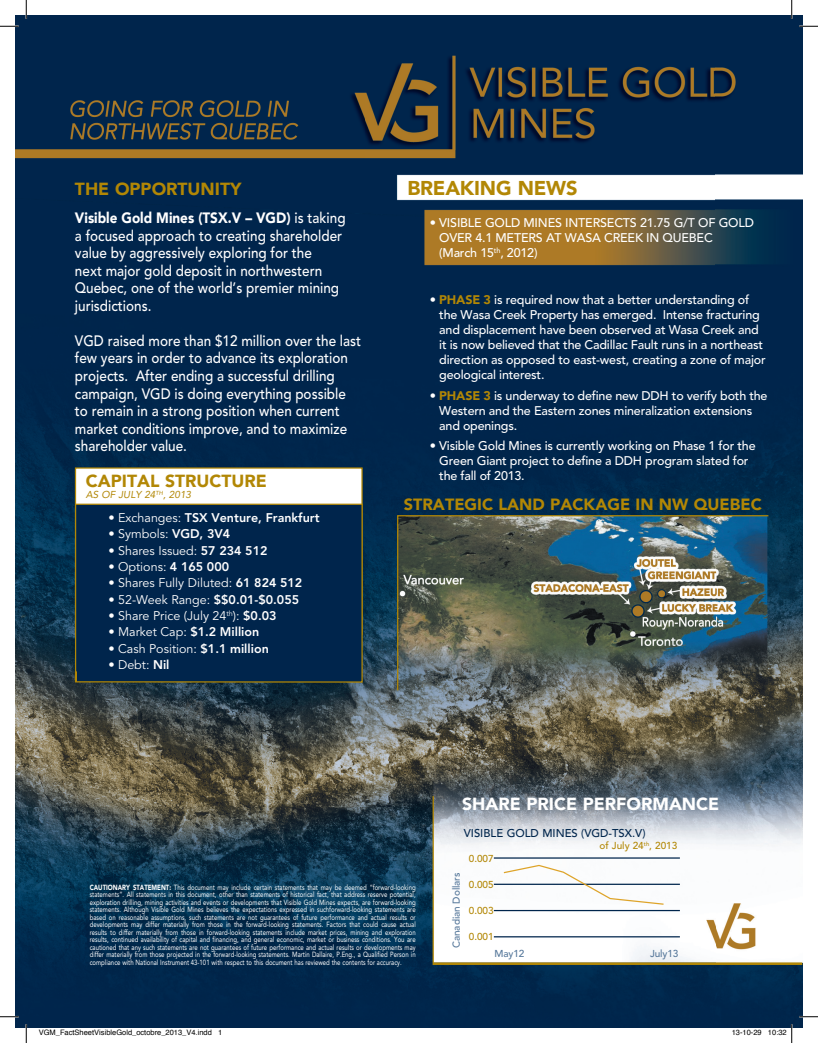
<style>
.page{position:relative;width:818px;height:1043px;background:#fff}
.page>*{position:absolute;margin:0;border:0;box-sizing:border-box;transform-origin:0 0}
.t1{font:900 20px "Avenir LT Com";letter-spacing:-.01em;color:#b28705}
.t2{font:900 17.5px "Avenir LT Com";color:#b28705}
.t3{font:900 17.5px "Avenir LT Com";color:#fff}
.t4{font:900 16.25px "Avenir LT Com";color:#b28705}
.t5{font:500 15px/17.5px "Avenir";color:#fff;scale:.9 1}
.t6{font:900 15px "Avenir LT Com";color:#fff;scale:.9 1}
.t7{font:500 12.5px/15px "Avenir";letter-spacing:-.015em;color:#fff}
.t8{font:12.5px "Avenir";color:#fff}
.t9{font:800 12.5px "Avenir";color:#fff}
.t10{font:500 11.25px "Avenir";color:#00254c}
.t11{font:500 10px "Avenir";letter-spacing:-.005em;color:#b28705}
.t12{font:500 10px "Avenir";letter-spacing:-.01em;color:#55779a}
.t13{font:italic 10px "Avenir";color:#b28705}
.t14{font:7.5px/7.5px "Avenir";color:#fff;text-align:justify;scale:.8 1}
.t15{font:7.5px "Helvetica";color:#000}
.s1{font-family:"Avenir";font-weight:500}
.s2{font-weight:400}
.s3{font-weight:800}
.s4{font-family:"Avenir LT Com";font-weight:900;color:#b28705}
.s5{font-family:"Avenir LT Com";font-weight:900}
</style>
<div class="page">
<img style="left:15px;top:15px;width:787px;height:1013px">
<div style="left:75px;top:467px;width:287px;height:168px;background:#fff"></div>
<div style="left:74px;top:503px;width:289px;height:180px;background:#00254c"></div>
<img style="left:396px;top:514px;width:373px;height:177px">
<hr style="left:494px;top:936px;width:185px;height:1px;background:#00254c">
<hr style="left:494px;top:909px;width:185px;height:2px;background:#00254c">
<hr style="left:494px;top:883px;width:185px;height:1px;background:#00254c">
<hr style="left:494px;top:857px;width:185px;height:1px;background:#00254c">
<hr style="left:432px;top:796px;width:2px;height:169px;background:#b28705">
<hr style="left:433px;top:962px;width:369px;height:3px;background:#b28705">
<svg style="left:502px;top:864px;width:162px;height:41px"></svg>
<svg style="left:0;top:25px;width:19px;height:2px"></svg>
<svg style="left:799px;top:25px;width:19px;height:2px"></svg>
<svg style="left:0;top:1015px;width:19px;height:2px"></svg>
<svg style="left:799px;top:1015px;width:19px;height:2px"></svg>
<svg style="left:25px;top:0;width:2px;height:19px"></svg>
<svg style="left:25px;top:1024px;width:2px;height:18px"></svg>
<svg style="left:790px;top:0;width:2px;height:19px"></svg>
<svg style="left:38px;top:1027px;width:174px;height:1px"></svg>
<svg style="left:768px;top:1024px;width:24px;height:18px"></svg>
<h2 class="t2" style="left:75px;top:178px;width:168px">THE OPPORTUNITY</h2>
<h3 class="t6" style="left:75px;top:209px;width:302px">Visible Gold Mines (TSX.V – VGD) <span class="s1">is taking</span></h3>
<h3 class="t5" style="left:75px;top:227px;width:298px">a focused approach to creating shareholder value by aggressively exploring for the next major gold deposit in northwestern Quebec, one of the world’s premier mining jurisdictions.</h3>
<p class="t5" style="left:75px;top:332px;width:319px">VGD raised more than $12 million over the last few years in order to advance its exploration projects. After ending a successful drilling campaign, VGD is doing everything possible to remain in a strong position when current market conditions improve, and to maximize shareholder value.</p>
<h2 class="t2" style="left:86px;top:470px;width:183px">CAPITAL STRUCTURE</h2>
<h3 class="t13" style="left:86px;top:489px;width:107px">AS OF JULY 24<sup>TH</sup>, 2013</h3>
<h3 class="t9" style="left:108px;top:510px;width:213px"><span class="s2">• Exchanges:</span> TSX Venture, Frankfurt</h3>
<h3 class="t8" style="left:108px;top:527px;width:123px">• Symbols: <span class="s3">VGD, 3V4</span></h3>
<h3 class="t8" style="left:108px;top:543px;width:161px">• Shares Issued: <span class="s3">57 234 512</span></h3>
<h3 class="t8" style="left:108px;top:559px;width:122px">• Options: <span class="s3">4 165 000</span></h3>
<h3 class="t8" style="left:108px;top:576px;width:195px">• Shares Fully Diluted: <span class="s3">61 824 512</span></h3>
<h3 class="t8" style="left:108px;top:592px;width:192px">• 52-Week Range: <span class="s3">$$0.01-$0.055</span></h3>
<h3 class="t8" style="left:108px;top:608px;width:170px">• Share Price (July 24<sup>th</sup>): <span class="s3">$0.03</span></h3>
<h3 class="t8" style="left:108px;top:625px;width:152px">• Market Cap: <span class="s3">$1.2 Million</span></h3>
<h3 class="t8" style="left:108px;top:641px;width:162px">• Cash Position: <span class="s3">$1.1 million</span></h3>
<h3 class="t8" style="left:108px;top:657px;width:63px">• Debt: <span class="s3">Nil</span></h3>
<h1 class="t1" style="left:407px;top:176px;width:172px">BREAKING NEWS</h1>
<h3 class="t7" style="left:439px;top:216px;width:316px;text-indent:-9px">• VISIBLE GOLD MINES INTERSECTS 21.75 G/T OF GOLD<br>OVER 4.1 METERS AT WASA CREEK IN QUEBEC<br>(March 15<sup>th</sup>, 2012)</h3>
<p class="t7" style="left:439px;top:292px;width:328px;text-indent:-9px">• <span class="s4">PHASE 3</span> is required now that a better understanding of the Wasa Creek Property has emerged. Intense fracturing and displacement have been observed at Wasa Creek and it is now believed that the Cadillac Fault runs in a northeast direction as opposed to east-west, creating a zone of major geological interest.</p>
<h3 class="t7" style="left:439px;top:388px;width:330px;text-indent:-9px">• <span class="s4">PHASE 3</span> is underway to define new DDH to verify both the<br>Western and the Eastern zones mineralization extensions and openings.</h3>
<h3 class="t7" style="left:439px;top:439px;width:318px;text-indent:-9px">• Visible Gold Mines is currently working on Phase 1 for the<br>Green Giant project to define a DDH program slated for the fall of 2013.</h3>
<h3 class="t4" style="left:404px;top:494px;width:359px">STRATEGIC LAND PACKAGE IN NW QUEBEC</h3>
<h2 class="t3" style="left:462px;top:793px;width:259px">SHARE PRICE PERFORMANCE</h2>
<h3 class="t10" style="left:464px;top:826px;width:183px">VISIBLE GOLD MINES (VGD-TSX.V)</h3>
<h3 class="t11" style="left:599px;top:840px;width:79px">of July 24<sup>th</sup>, 2013</h3>
<p class="t14" style="left:90px;top:883px;width:409px"><span class="s5">CAUTIONARY STATEMENT:</span> This document may include certain statements that may be deemed “forward-looking statements”. All statements in this document, other than statements of historical fact, that address reserve potential, exploration drilling, mining activities and events or developments that Visible Gold Mines expects, are forward-looking statements. Although Visible Gold Mines believes the expectations expressed in suchforward-looking statements are based on reasonable assumptions, such statements are not guarantees of future performance and actual results or developments may differ materially from those in the forward-looking statements. Factors that could cause actual results to differ materially from those in forward-looking statements include market prices, mining and exploration results, continued availability of capital and financing, and general economic, market or business conditions. You are cautioned that any such statements are not guarantees of future performance and actual results or developments may differ materially from those projected in the forward-looking statements. Martin Dallaire, P.Eng., a Qualified Person in compliance with National Instrument 43-101 with respect to this document has reviewed the contents for accuracy.</p>
<h3 class="t12" style="left:450px;top:948px;width:77px;rotate:-90deg">Canadian Dollars</h3>
<h3 class="t11" style="left:469px;top:852px;width:26px">0.007</h3>
<h3 class="t11" style="left:469px;top:878px;width:26px">0.005</h3>
<h3 class="t11" style="left:469px;top:904px;width:26px">0.003</h3>
<h3 class="t11" style="left:469px;top:931px;width:26px">0.001</h3>
<h3 class="t12" style="left:494px;top:948px;width:31px">May12</h3>
<h3 class="t12" style="left:650px;top:948px;width:30px">July13</h3>
<p class="t15" style="left:39px;top:1027px;width:185px">VGM_FactSheetVisibleGold_octobre_2013_V4.indd 1</p>
<p class="t15" style="left:731px;top:1027px;width:57px">13-10-29 10:32</p>
</div>
